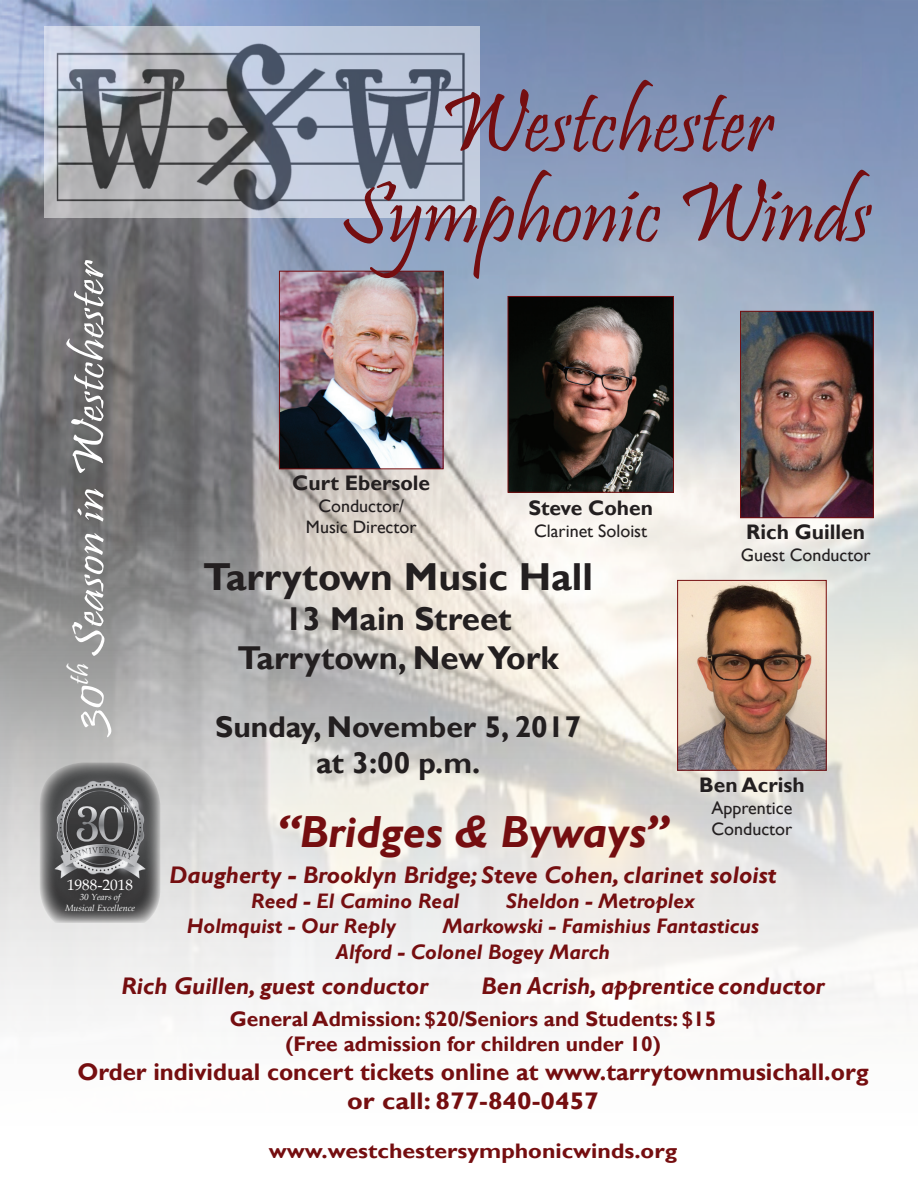
<style>
.page{position:relative;width:918px;height:1188px;background:#fff}
.page>*{position:absolute;margin:0;border:0;box-sizing:border-box;transform-origin:0 0}
.t1{font:87px/90px "Pristina";color:#750e10;text-align:center}
.t2{font:45px "Pristina";color:#fff;scale:1.25 1}
.t3{font:italic 700 45px "Gill Sans";color:#750e10}
.t4{font:700 39px "Gill Sans";color:#231f20}
.t5{font:700 33px/39.6px "Gill Sans";color:#231f20;text-align:center}
.t6{font:700 30px/36px "Gill Sans";color:#231f20;text-align:center}
.t7{font:italic 700 24px "Gill Sans";color:#750e10}
.t8{font:700 24px/28.8px "Gill Sans";color:#750e10;text-align:center}
.t9{font:italic 700 21px/25.2px "Gill Sans";color:#750e10}
.t10{font:700 21px/25.2px "Gill Sans";color:#750e10;text-align:center}
.t11{font:700 21px "Gill Sans";color:#231f20}
.t12{font:700 21px "Gill Sans";color:#750e10;scale:1.1 1}
.t13{font:18px/21.6px "Gill Sans";color:#231f20;text-align:center}
.t14{font:15.3px "Book Antiqua";color:#fff}
.t15{font:italic 9px/10.8px "Book Antiqua";color:#fff;text-align:center}
</style>
<div class="page">
<img style="left:0;top:0;width:918px;height:1016px">
<img style="left:281px;top:273px;width:161px;height:194px">
<div style="left:279px;top:271px;width:165px;height:198px;border:1px solid #750e10"></div>
<img style="left:45px;top:27px;width:434px;height:190px">
<img style="left:40px;top:762px;width:120px;height:161px">
<img style="left:510px;top:298px;width:162px;height:193px">
<div style="left:508px;top:296px;width:166px;height:197px;border:1px solid #750e10"></div>
<img style="left:742px;top:313px;width:130px;height:203px">
<div style="left:740px;top:311px;width:134px;height:207px;border:1px solid #750e10"></div>
<img style="left:679px;top:582px;width:146px;height:187px">
<div style="left:677px;top:580px;width:150px;height:191px;border:1px solid #750e10"></div>
<h1 class="t1" style="left:341px;top:87px;width:532px">Westchester<br>Symphonic Winds</h1>
<h2 class="t2" style="left:64px;top:730px;width:378px;rotate:-90deg">30<sup>th</sup> Season in Westchester</h2>
<p class="t11" style="left:292px;top:471px;width:139px">Curt Ebersole</p>
<p class="t13" style="left:306px;top:495px;width:112px">Conductor/<br>Music Director</p>
<p class="t11" style="left:528px;top:496px;width:126px">Steve Cohen</p>
<p class="t13" style="left:534px;top:520px;width:114px">Clarinet Soloist</p>
<p class="t11" style="left:746px;top:520px;width:120px">Rich Guillen</p>
<p class="t13" style="left:741px;top:545px;width:131px">Guest Conductor</p>
<h3 class="t4" style="left:203px;top:553px;width:391px">Tarrytown Music Hall</h3>
<h3 class="t5" style="left:237px;top:599px;width:323px">13 Main Street<br>Tarrytown, New York</h3>
<p class="t6" style="left:215px;top:710px;width:367px">Sunday, November 5, 2017 at 3:00 p.m.</p>
<p class="t11" style="left:699px;top:772px;width:107px">Ben Acrish</p>
<p class="t13" style="left:712px;top:797px;width:82px;text-align:left">Apprentice<br>Conductor</p>
<h2 class="t3" style="left:278px;top:806px;width:392px">“Bridges &amp; Byways”</h2>
<p class="t7" style="left:170px;top:861px;width:608px">Daugherty - Brooklyn Bridge; Steve Cohen, clarinet soloist</p>
<p class="t9" style="left:251px;top:889px;width:210px">Reed - El Camino Real</p>
<p class="t9" style="left:506px;top:889px;width:190px">Sheldon - Metroplex</p>
<p class="t9" style="left:187px;top:914px;width:211px">Holmquist - Our Reply</p>
<p class="t14" style="left:67px;top:875px;width:67px">1988-2018</p>
<p class="t15" style="left:65px;top:892px;width:71px">30 Years of<br>Musical Excellence</p>
<p class="t9" style="left:336px;top:914px;width:425px;text-indent:107px">Markowski - Famishius Fantasticus<br>Alford - Colonel Bogey March</p>
<p class="t7" style="left:121px;top:972px;width:308px">Rich Guillen, guest conductor</p>
<p class="t7" style="left:482px;top:972px;width:345px">Ben Acrish, apprentice conductor</p>
<p class="t10" style="left:230px;top:1007px;width:488px">General Admission: $20/Seniors and Students: $15 (Free admission for children under 10)</p>
<p class="t8" style="left:77px;top:1058px;width:793px">Order individual concert tickets online at www.tarrytownmusichall.org or call: 877-840-0457</p>
<p class="t12" style="left:269px;top:1138px;width:373px">www.westchestersymphonicwinds.org</p>
</div>
